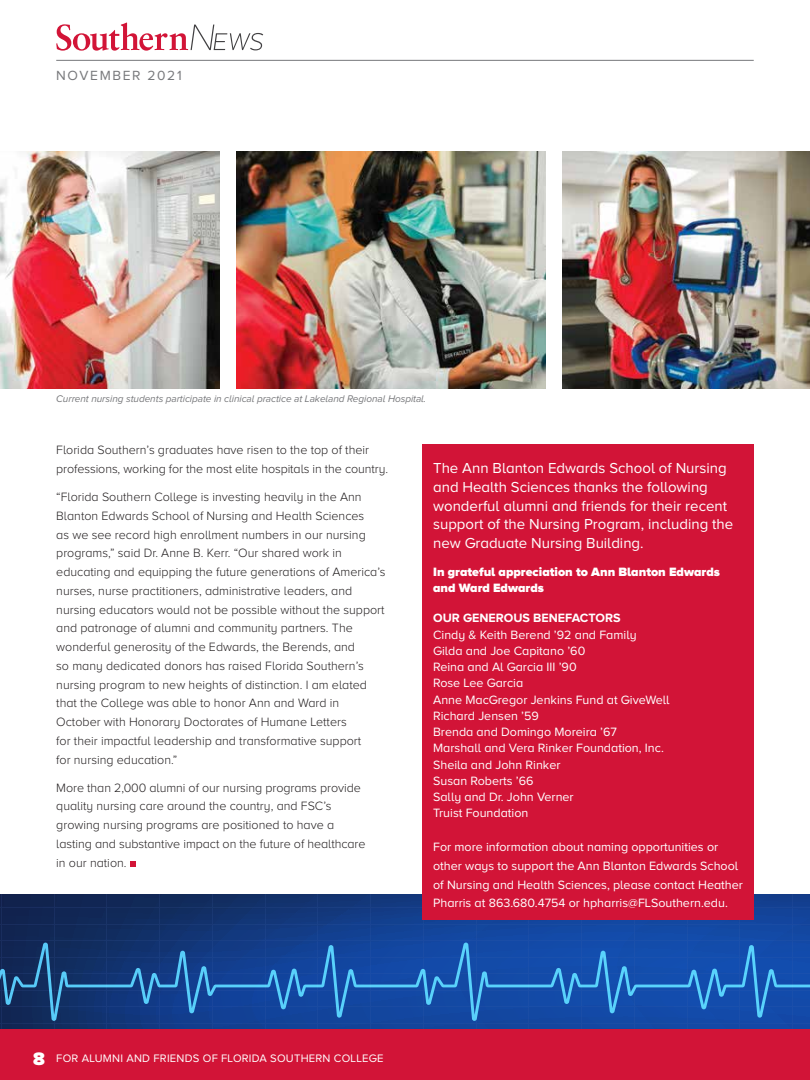
<style>
.page{position:relative;width:810px;height:1080px;background:#fff}
.page>*{position:absolute;margin:0;border:0;box-sizing:border-box;transform-origin:0 0}
.t1{font:15px/18.8px "Proxima Nova A";color:#fff}
.t2{font:13.75px "Proxima Nova A";letter-spacing:.12em;color:#77787b}
.t3{font:300 12.5px/18.8px "Proxima Nova A";color:#231f20}
.t4{font:12.5px/16.2px "Proxima Nova A";color:#fff}
.t5{font:900 12.5px/16.2px "Proxima Nova A";color:#fff}
.t6{font:700 12.5px "Proxima Nova A";color:#fff}
.t7{font:11.25px "Proxima Nova A";letter-spacing:.02em;color:#fff}
.t8{font:italic 10px "Proxima Nova A";letter-spacing:-.005em;color:#77787b}
.s1{font-weight:900;font-size:18.75px}
</style>
<div class="page">
<svg style="left:0;top:894px;width:810px;height:135px;background:#123981"></svg>
<hr style="left:1px;top:894px;width:1px;height:135px;background:#4767b0">
<hr style="left:54px;top:894px;width:1px;height:135px;background:#4767b0">
<hr style="left:106px;top:894px;width:1px;height:135px;background:#4767b0">
<hr style="left:159px;top:894px;width:1px;height:135px;background:#4767b0">
<hr style="left:212px;top:894px;width:1px;height:135px;background:#4767b0">
<hr style="left:265px;top:894px;width:1px;height:135px;background:#4767b0">
<hr style="left:317px;top:894px;width:1px;height:135px;background:#4767b0">
<hr style="left:370px;top:894px;width:1px;height:135px;background:#4767b0">
<hr style="left:423px;top:894px;width:1px;height:135px;background:#4767b0">
<hr style="left:476px;top:894px;width:1px;height:135px;background:#4767b0">
<hr style="left:528px;top:894px;width:1px;height:135px;background:#4767b0">
<hr style="left:581px;top:894px;width:1px;height:135px;background:#4767b0">
<hr style="left:634px;top:894px;width:1px;height:135px;background:#4767b0">
<hr style="left:687px;top:894px;width:1px;height:135px;background:#4767b0">
<hr style="left:739px;top:894px;width:1px;height:135px;background:#4767b0">
<hr style="left:792px;top:894px;width:1px;height:135px;background:#4767b0">
<hr style="left:0;top:907px;width:810px;height:1px;background:#4767b0">
<hr style="left:0;top:924px;width:810px;height:1px;background:#4767b0">
<hr style="left:0;top:940px;width:810px;height:1px;background:#4767b0">
<hr style="left:0;top:1023px;width:810px;height:1px;background:#4767b0">
<svg style="left:0;top:943px;width:810px;height:78px;background:#184e9e"></svg>
<svg style="left:130px;top:861px;width:6px;height:6px"></svg>
<div style="left:422px;top:444px;width:332px;height:476px;background:#d21437"></div>
<img style="left:562px;top:152px;width:248px;height:236px">
<img style="left:236px;top:152px;width:310px;height:236px">
<img style="left:0;top:152px;width:219px;height:236px">
<div style="left:0;top:1029px;width:810px;height:51px;background:#d21437"></div>
<hr style="left:56px;top:60px;width:698px;height:1px;background:#77787b">
<svg style="left:56px;top:22px;width:207px;height:29px"></svg>
<p class="t2" style="left:56px;top:68px;width:127px">NOVEMBER 2021</p>
<p class="t8" style="left:56px;top:393px;width:372px">Current nursing students participate in clinical practice at Lakeland Regional Hospital.</p>
<p class="t3" style="left:56px;top:441px;width:333px">Florida Southern’s graduates have risen to the top of their professions, working for the most elite hospitals in the country.</p>
<p class="t3" style="left:56px;top:487px;width:331px">“Florida Southern College is investing heavily in the Ann Blanton Edwards School of Nursing and Health Sciences<br>as we see record high enrollment numbers in our nursing programs,” said Dr. Anne B. Kerr. “Our shared work in educating and equipping the future generations of America’s nurses, nurse practitioners, administrative leaders, and nursing educators would not be possible without the support and patronage of alumni and community partners. The wonderful generosity of the Edwards, the Berends, and<br>so many dedicated donors has raised Florida Southern’s nursing program to new heights of distinction. I am elated that the College was able to honor Ann and Ward in October with Honorary Doctorates of Humane Letters<br>for their impactful leadership and transformative support<br>for nursing education.”</p>
<p class="t3" style="left:56px;top:778px;width:311px">More than 2,000 alumni of our nursing programs provide quality nursing care around the country, and FSC’s growing nursing programs are positioned to have a lasting and substantive impact on the future of healthcare in our nation.</p>
<p class="t1" style="left:433px;top:459px;width:302px">The Ann Blanton Edwards School of Nursing and Health Sciences thanks the following wonderful alumni and friends for their recent support of the Nursing Program, including the new Graduate Nursing Building.</p>
<p class="t5" style="left:433px;top:564px;width:288px">In grateful appreciation to Ann Blanton Edwards and Ward Edwards</p>
<p class="t6" style="left:433px;top:611px;width:189px">OUR GENEROUS BENEFACTORS</p>
<p class="t4" style="left:433px;top:626px;width:238px">Cindy &amp; Keith Berend ’92 and Family<br>Gilda and Joe Capitano ’60<br>Reina and Al Garcia III ’90<br>Rose Lee Garcia<br>Anne MacGregor Jenkins Fund at GiveWell<br>Richard Jensen ’59<br>Brenda and Domingo Moreira ’67<br>Marshall and Vera Rinker Foundation, Inc.<br>Sheila and John Rinker<br>Susan Roberts ’66<br>Sally and Dr. John Verner<br>Truist Foundation</p>
<p class="t4" style="left:433px;top:838px;width:311px;line-height:18.8px">For more information about naming opportunities or other ways to support the Ann Blanton Edwards School of Nursing and Health Sciences, please contact Heather Pharris at 863.680.4754 or hpharris@FLSouthern.edu.</p>
<p class="t7" style="left:33px;top:1052px;width:352px"><span class="s1">8</span> FOR ALUMNI AND FRIENDS OF FLORIDA SOUTHERN COLLEGE</p>
</div>
